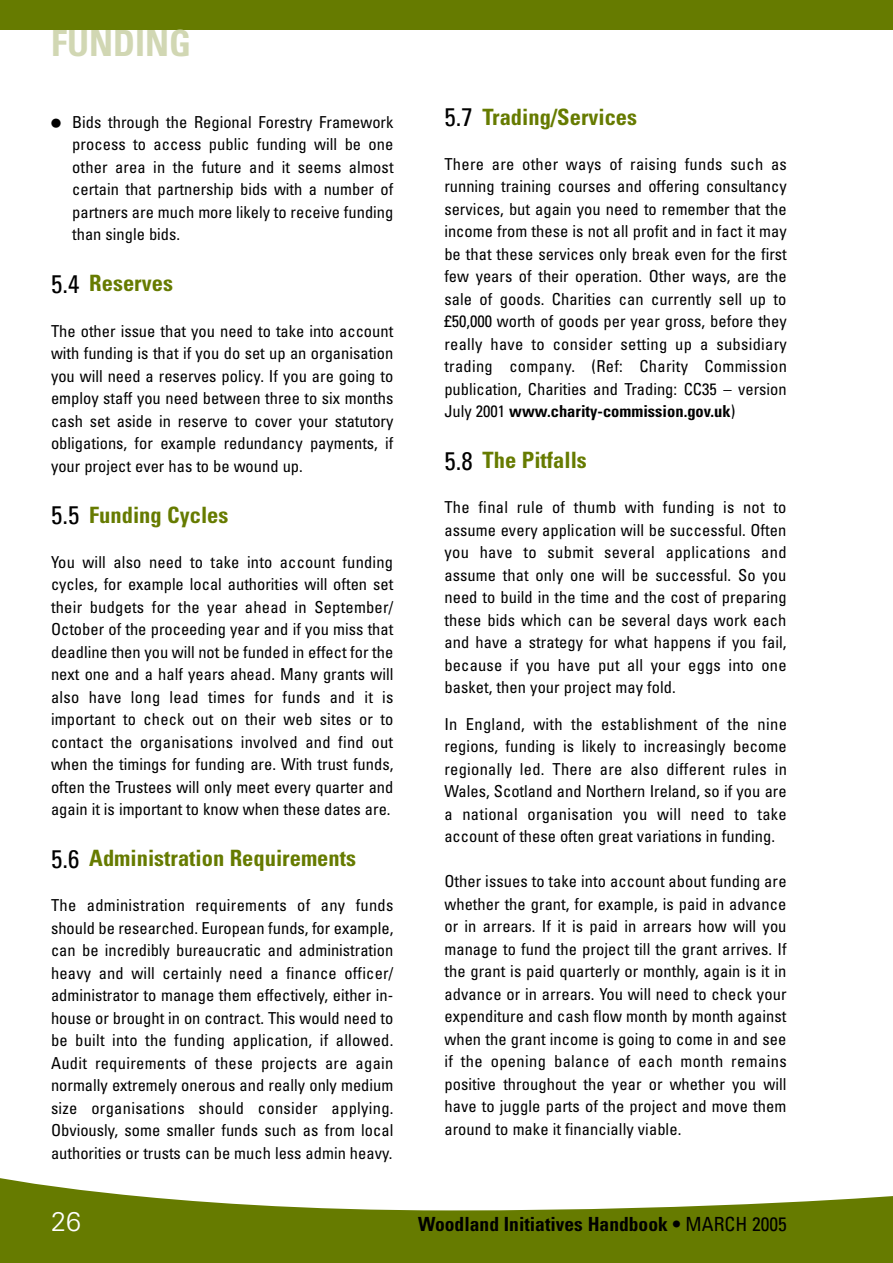
<style>
.page{position:relative;width:893px;height:1263px;background:#fff}
.page>*{position:absolute;margin:0;border:0;box-sizing:border-box;transform-origin:0 0}
.t1{font:700 condensed 36px "Univers";color:#d1d7b3}
.t2{font:300 27px "Univers";color:#fff}
.t3{font:700 condensed 22.5px "Univers";color:#667b00}
.t4{font:700 condensed 19.5px "Univers";color:#000}
.t5{font:condensed 16.5px/22.5px "Univers";color:#000;text-align:justify}
.s1{font-size:30px}
.s2{font-weight:400;font-size:25.5px;color:#000}
.s3{font-weight:700}
.s4{font-weight:400}
</style>
<div class="page">
<svg style="left:0;top:1178px;width:893px;height:85px;fill:#667b00"></svg>
<div style="left:0;top:0;width:893px;height:30px;background:#667b00"></div>
<h1 class="t1" style="left:51px;top:30px;width:142px">FUNDING</h1>
<p class="t5" style="left:72px;top:112px;width:323px;text-indent:-21px"><span class="s1">•</span> Bids through the Regional Forestry Framework process to access public funding will be one other area in the future and it seems almost certain that partnership bids with a number of partners are much more likely to receive funding than single bids.</p>
<h3 class="t3" style="left:51px;top:275px;width:123px"><span class="s2">5.4</span> Reserves</h3>
<p class="t5" style="left:51px;top:321px;width:344px">The other issue that you need to take into account with funding is that if you do set up an organisation you will need a reserves policy. If you are going to employ staff you need between three to six months cash set aside in reserve to cover your statutory obligations, for example redundancy payments, if your project ever has to be wound up.</p>
<h3 class="t3" style="left:51px;top:506px;width:179px"><span class="s2">5.5</span> Funding Cycles</h3>
<p class="t5" style="left:51px;top:552px;width:344px">You will also need to take into account funding cycles, for example local authorities will often set their budgets for the year ahead in September/ October of the proceeding year and if you miss that deadline then you will not be funded in effect for the next one and a half years ahead. Many grants will also have long lead times for funds and it is important to check out on their web sites or to contact the organisations involved and find out when the timings for funding are. With trust funds, often the Trustees will only meet every quarter and again it is important to know when these dates are.</p>
<h3 class="t3" style="left:51px;top:850px;width:306px"><span class="s2">5.6</span> Administration Requirements</h3>
<p class="t5" style="left:51px;top:895px;width:344px">The administration requirements of any funds should be researched. European funds, for example, can be incredibly bureaucratic and administration heavy and will certainly need a finance officer/ administrator to manage them effectively, either in&shy;house or brought in on contract. This would need to be built into the funding application, if allowed.<br>Audit requirements of these projects are again normally extremely onerous and really only medium size organisations should consider applying.<br>Obviously, some smaller funds such as from local authorities or trusts can be much less admin heavy.</p>
<h3 class="t3" style="left:444px;top:108px;width:194px"><span class="s2">5.7</span> Trading/Services</h3>
<p class="t5" style="left:444px;top:154px;width:344px">There are other ways of raising funds such as running training courses and offering consultancy services, but again you need to remember that the income from these is not all profit and in fact it may be that these services only break even for the first few years of their operation. Other ways, are the sale of goods. Charities can currently sell up to £50,000 worth of goods per year gross, before they really have to consider setting up a subsidiary trading company. (Ref: Charity Commission publication, Charities and Trading: CC35 – version July 2001 <span class="s3">www.charity-commission.gov.uk</span>)</p>
<h3 class="t3" style="left:444px;top:452px;width:144px"><span class="s2">5.8</span> The Pitfalls</h3>
<p class="t5" style="left:444px;top:497px;width:344px">The final rule of thumb with funding is not to assume every application will be successful. Often you have to submit several applications and assume that only one will be successful. So you need to build in the time and the cost of preparing these bids which can be several days work each and have a strategy for what happens if you fail, because if you have put all your eggs into one basket, then your project may fold.</p>
<p class="t5" style="left:444px;top:714px;width:344px">In England, with the establishment of the nine regions, funding is likely to increasingly become regionally led. There are also different rules in Wales, Scotland and Northern Ireland, so if you are a national organisation you will need to take account of these often great variations in funding.</p>
<p class="t5" style="left:444px;top:871px;width:344px">Other issues to take into account about funding are whether the grant, for example, is paid in advance or in arrears. If it is paid in arrears how will you manage to fund the project till the grant arrives. If the grant is paid quarterly or monthly, again is it in advance or in arrears. You will need to check your expenditure and cash flow month by month against when the grant income is going to come in and see if the opening balance of each month remains positive throughout the year or whether you will have to juggle parts of the project and move them around to make it financially viable.</p>
<h2 class="t2" style="left:51px;top:1212px;width:32px">26</h2>
<p class="t4" style="left:418px;top:1217px;width:370px">Woodland Initiatives Handbook • <span class="s4">MARCH 2005</span></p>
</div>
